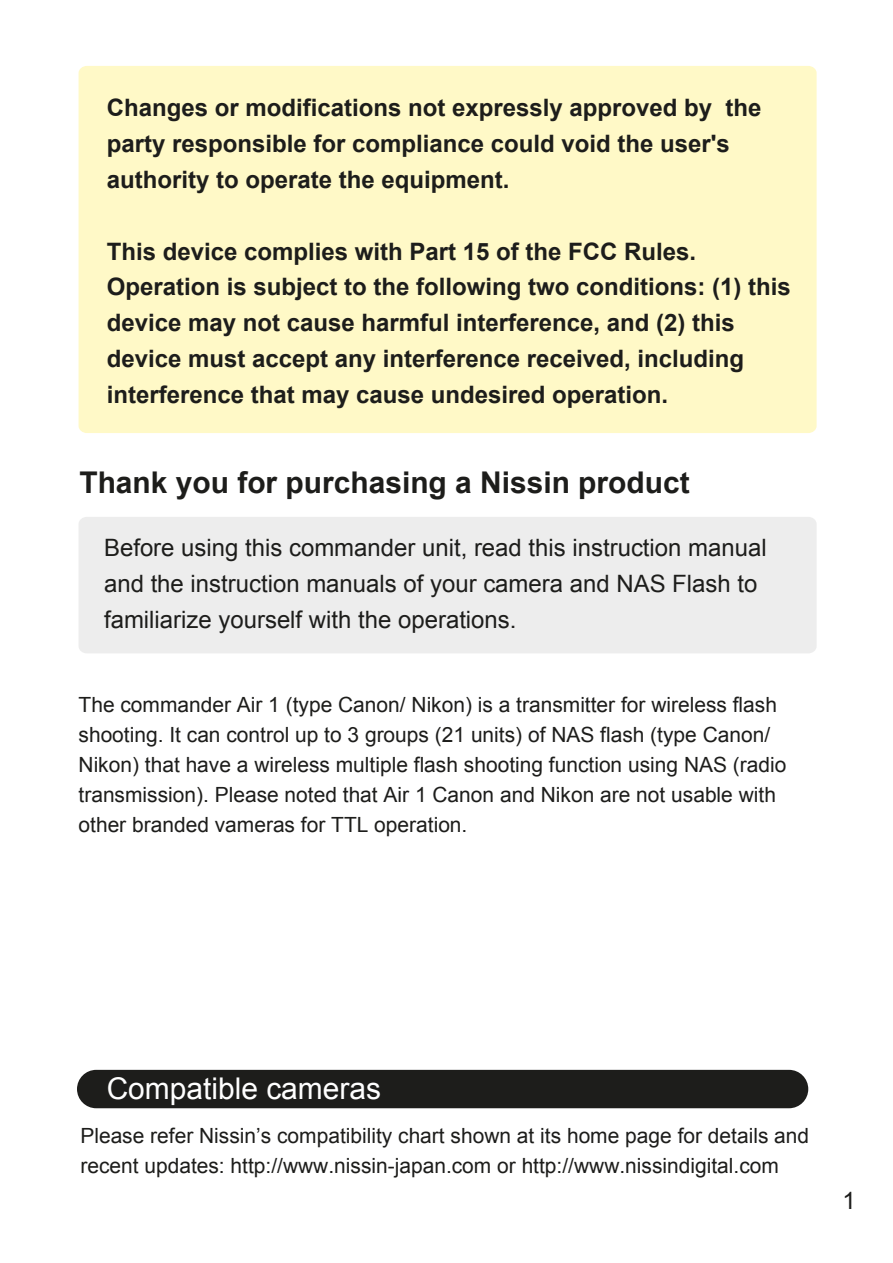
<style>
.page{position:relative;width:893px;height:1263px;background:#fff}
.page>*{position:absolute;margin:0;border:0;box-sizing:border-box;transform-origin:0 0}
.t1{font:700 30px "Arial";color:#1d1d1b}
.t2{font:30px "Arial";color:#fff}
.t3{font:700 24px/35.8px "Arial";color:#1d1d1b}
.t4{font:24px/35.8px "Arial";color:#1d1d1b}
.t5{font:21px/30px "Arial";color:#1d1d1b}
</style>
<div class="page">
<div style="left:79px;top:517px;width:738px;height:136px;background:#ededed"></div>
<div style="left:77px;top:1070px;width:731px;height:38px;background:#1d1d1b;border-radius:19px"></div>
<div style="left:79px;top:66px;width:738px;height:367px;background:#fff9c7"></div>
<p class="t3" style="left:107px;top:90px;width:656px">Changes or modifications not expressly approved by the party responsible for compliance could void the user's authority to operate the equipment.</p>
<p class="t3" style="left:107px;top:234px;width:686px">This device complies with Part 15 of the FCC Rules.<br>Operation is subject to the following two conditions: (1) this device may not cause harmful interference, and (2) this device must accept any interference received, including interference that may cause undesired operation.</p>
<h1 class="t1" style="left:79px;top:462px;width:612px">Thank you for purchasing a Nissin product</h1>
<p class="t4" style="left:104px;top:530px;width:664px">Before using this commander unit, read this instruction manual and the instruction manuals of your camera and NAS Flash to familiarize yourself with the operations.</p>
<p class="t5" style="left:79px;top:690px;width:709px">The commander Air 1 (type Canon/ Nikon) is a transmitter for wireless flash shooting. It can control up to 3 groups (21 units) of NAS flash (type Canon/ Nikon) that have a wireless multiple flash shooting function using NAS (radio transmission). Please noted that Air 1 Canon and Nikon are not usable with other branded vameras for TTL operation.</p>
<h1 class="t2" style="left:107px;top:1068px;width:276px">Compatible cameras</h1>
<p class="t5" style="left:80px;top:1121px;width:730px">Please refer Nissin’s compatibility chart shown at its home page for details and recent updates: http://www.nissin-japan.com or http://www.nissindigital.com</p>
<p class="t4" style="left:843px;top:1182px;width:15px">1</p>
</div>
